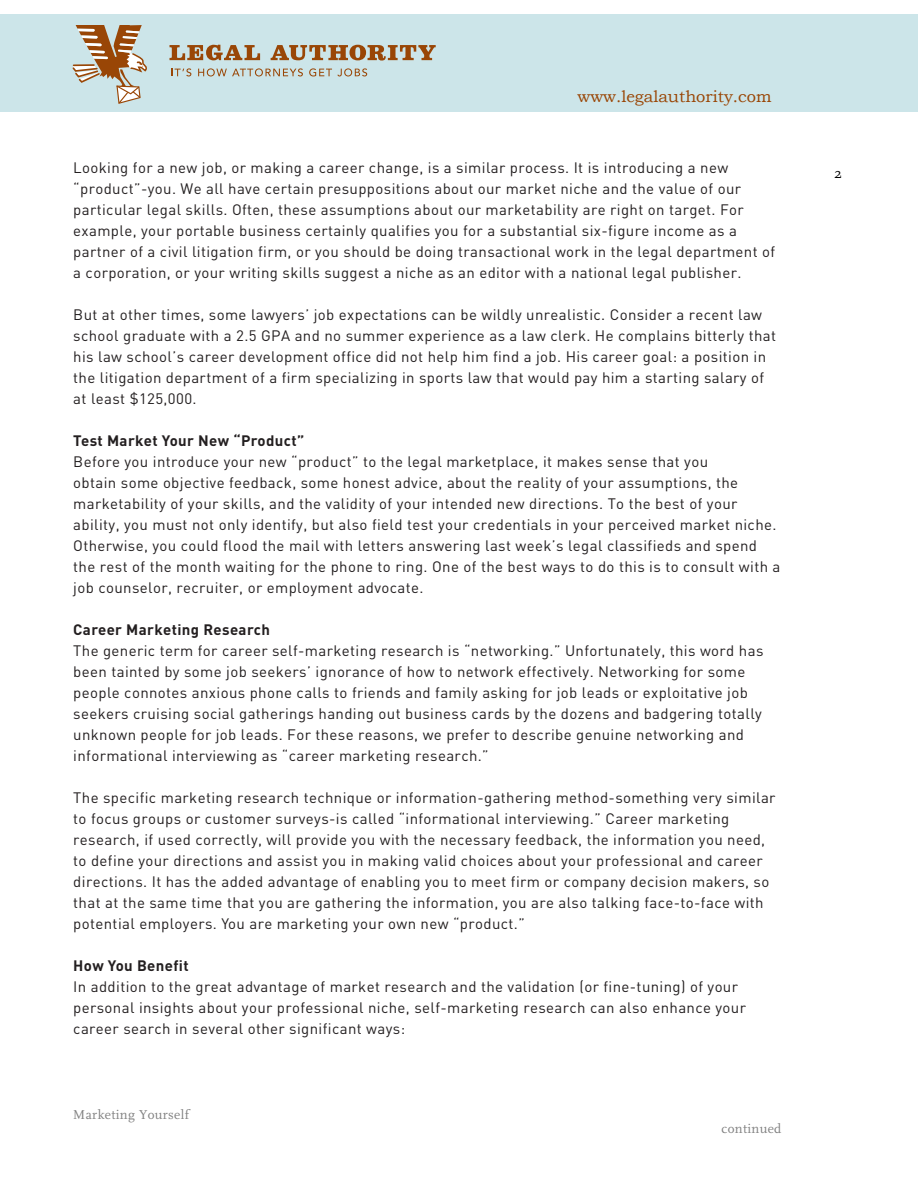
<style>
.page{position:relative;width:918px;height:1188px;background:#fff}
.page>*{position:absolute;margin:0;border:0;box-sizing:border-box;transform-origin:0 0}
.t1{font:16.5px "Bookman Old Style";color:#994606}
.body_text{font:15px/21px "DIN";letter-spacing:.025em;color:#231f20}
.body_text-2{font:700 15px "DIN";letter-spacing:.025em;color:#231f20}
.t2{font:13.5px "FF Scala";letter-spacing:.025em;color:#808080}
</style>
<div class="page">
<div style="left:0;top:14px;width:918px;height:97px;background:#cce5e9"></div>
<svg style="left:72px;top:25px;width:75px;height:79px"></svg>
<svg style="left:170px;top:45px;width:90px;height:15px"></svg>
<svg style="left:271px;top:45px;width:165px;height:16px"></svg>
<svg style="left:171px;top:68px;width:20px;height:8px"></svg>
<svg style="left:198px;top:68px;width:105px;height:8px"></svg>
<svg style="left:309px;top:68px;width:58px;height:8px"></svg>
<p class="t1" style="left:577px;top:86px;width:196px">www.legalauthority.com</p>
<p class="body_text" style="left:73px;top:157px;width:703px">Looking for a new job, or making a career change, is a similar process. It is introducing a new “product”-you. We all have certain presuppositions about our market niche and the value of our particular legal skills. Often, these assumptions about our marketability are right on target. For example, your portable business certainly qualifies you for a substantial six-figure income as a partner of a civil litigation firm, or you should be doing transactional work in the legal department of a corporation, or your writing skills suggest a niche as an editor with a national legal publisher.</p>
<p class="body_text" style="left:73px;top:304px;width:704px">But at other times, some lawyers’ job expectations can be wildly unrealistic. Consider a recent law school graduate with a 2.5 GPA and no summer experience as a law clerk. He complains bitterly that his law school’s career development office did not help him find a job. His career goal: a position in the litigation department of a firm specializing in sports law that would pay him a starting salary of at least $125,000.</p>
<p class="body_text-2" style="left:73px;top:431px;width:232px">Test Market Your New “Product”</p>
<p class="body_text" style="left:73px;top:451px;width:709px">Before you introduce your new “product” to the legal marketplace, it makes sense that you<br>obtain some objective feedback, some honest advice, about the reality of your assumptions, the marketability of your skills, and the validity of your intended new directions. To the best of your ability, you must not only identify, but also field test your credentials in your perceived market niche.<br>Otherwise, you could flood the mail with letters answering last week’s legal classifieds and spend the rest of the month waiting for the phone to ring. One of the best ways to do this is to consult with a job counselor, recruiter, or employment advocate.</p>
<p class="body_text-2" style="left:73px;top:620px;width:198px">Career Marketing Research</p>
<p class="body_text" style="left:73px;top:640px;width:692px">The generic term for career self-marketing research is “networking.” Unfortunately, this word has been tainted by some job seekers’ ignorance of how to network effectively. Networking for some people connotes anxious phone calls to friends and family asking for job leads or exploitative job seekers cruising social gatherings handing out business cards by the dozens and badgering totally unknown people for job leads. For these reasons, we prefer to describe genuine networking and informational interviewing as “career marketing research.”</p>
<p class="body_text" style="left:73px;top:787px;width:704px">The specific marketing research technique or information-gathering method-something very similar to focus groups or customer surveys-is called “informational interviewing.” Career marketing research, if used correctly, will provide you with the necessary feedback, the information you need, to define your directions and assist you in making valid choices about your professional and career directions. It has the added advantage of enabling you to meet firm or company decision makers, so that at the same time that you are gathering the information, you are also talking face-to-face with potential employers. You are marketing your own new “product.”</p>
<p class="body_text-2" style="left:73px;top:956px;width:117px">How You Benefit</p>
<p class="body_text" style="left:73px;top:976px;width:674px">In addition to the great advantage of market research and the validation (or fine-tuning) of your personal insights about your professional niche, self-marketing research can also enhance your career search in several other significant ways:</p>
<p class="t2" style="left:73px;top:1107px;width:117px">Marketing Yourself</p>
<p class="t2" style="left:722px;top:1121px;width:61px">continued</p>
</div>
